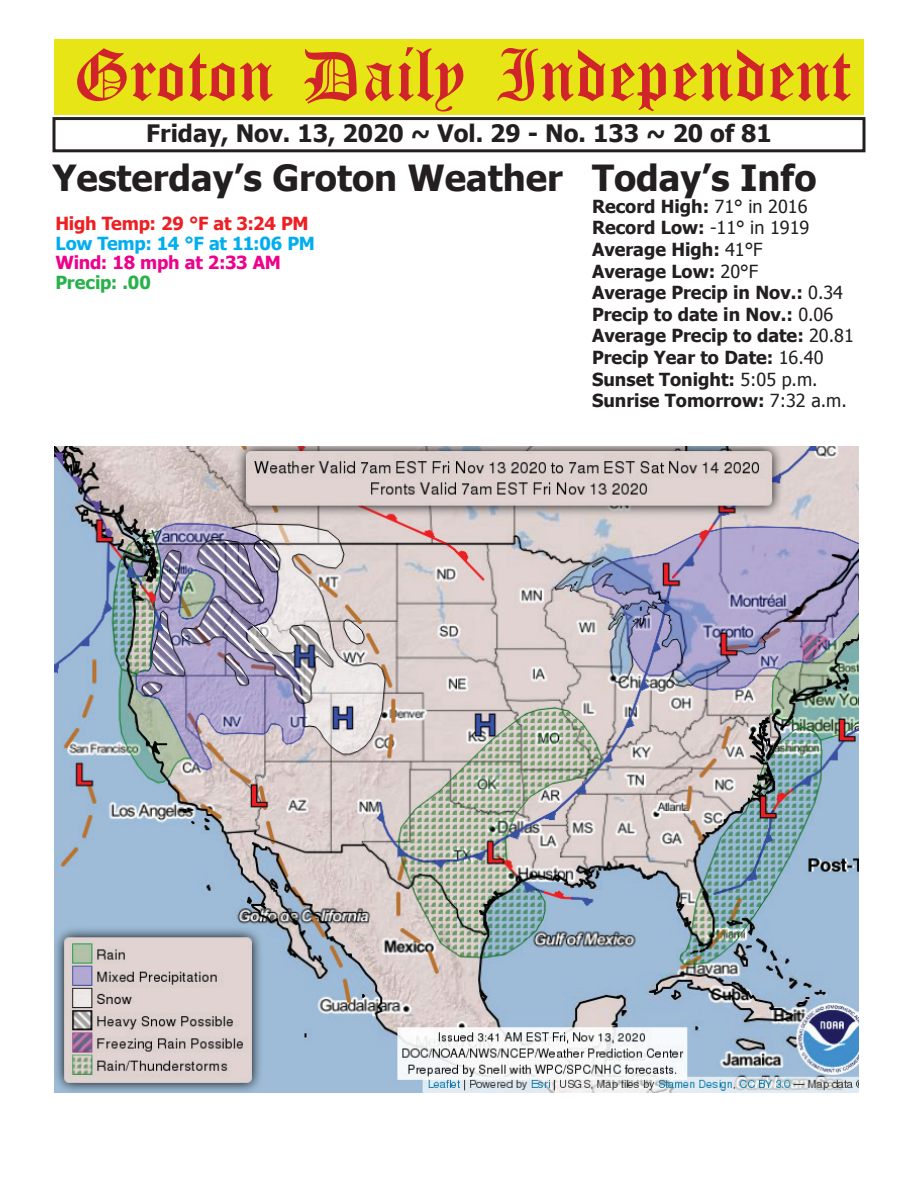
<style>
.page{position:relative;width:918px;height:1188px;background:#fff}
.page>*{position:absolute;margin:0;border:0;box-sizing:border-box;transform-origin:0 0}
.t1{font:54px "Old English Five";color:#d1232a}
.t2{font:700 36px "Tahoma";color:#231f20}
.t3{font:700 24px "Tahoma";color:#231f20}
.t4{font:700 18px/21.6px "Tahoma";color:#231f20}
.t5{font:700 18px "Tahoma";letter-spacing:-.015em;color:#ee1f23}
.t6{font:700 18px "Tahoma";letter-spacing:-.02em;color:#00aeef}
.t7{font:700 18px "Tahoma";letter-spacing:-.015em;color:#ed028c}
.t8{font:700 18px "Tahoma";color:#28b24b}
.s1{font-weight:400}
</style>
<div class="page">
<div style="left:52px;top:117px;width:814px;height:35px;border:3px solid #231f20"></div>
<div style="left:54px;top:40px;width:810px;height:75px;background:#e7e515"></div>
<img style="left:54px;top:446px;width:804px;height:646px">
<h1 class="t1" style="left:73px;top:50px;width:779px">Groton Daily Independent</h1>
<h3 class="t3" style="left:146px;top:116px;width:627px">Friday, Nov. 13, 2020 ~ Vol. 29 - No. 133 ~ 20 of 81</h3>
<h2 class="t2" style="left:52px;top:153px;width:512px">Yesterday’s Groton Weather</h2>
<p class="t5" style="left:56px;top:211px;width:255px">High Temp: 29 °F at 3:24 PM</p>
<p class="t6" style="left:56px;top:231px;width:261px">Low Temp: 14 °F at 11:06 PM</p>
<p class="t7" style="left:56px;top:250px;width:227px">Wind: 18 mph at 2:33 AM</p>
<p class="t8" style="left:56px;top:270px;width:97px">Precip: .00</p>
<h2 class="t2" style="left:592px;top:153px;width:226px">Today’s Info</h2>
<p class="t4" style="left:592px;top:194px;width:263px">Record High: <span class="s1">71° in 2016<br></span>Record Low: <span class="s1">-11° in 1919<br></span>Average High: <span class="s1">41°F<br></span>Average Low: <span class="s1">20°F<br></span>Average Precip in Nov.: <span class="s1">0.34<br></span>Precip to date in Nov.: <span class="s1">0.06<br></span>Average Precip to date: <span class="s1">20.81<br></span>Precip Year to Date: <span class="s1">16.40<br></span>Sunset Tonight: <span class="s1">5:05 p.m.<br></span>Sunrise Tomorrow: <span class="s1">7:32 a.m.</span></p>
</div>
